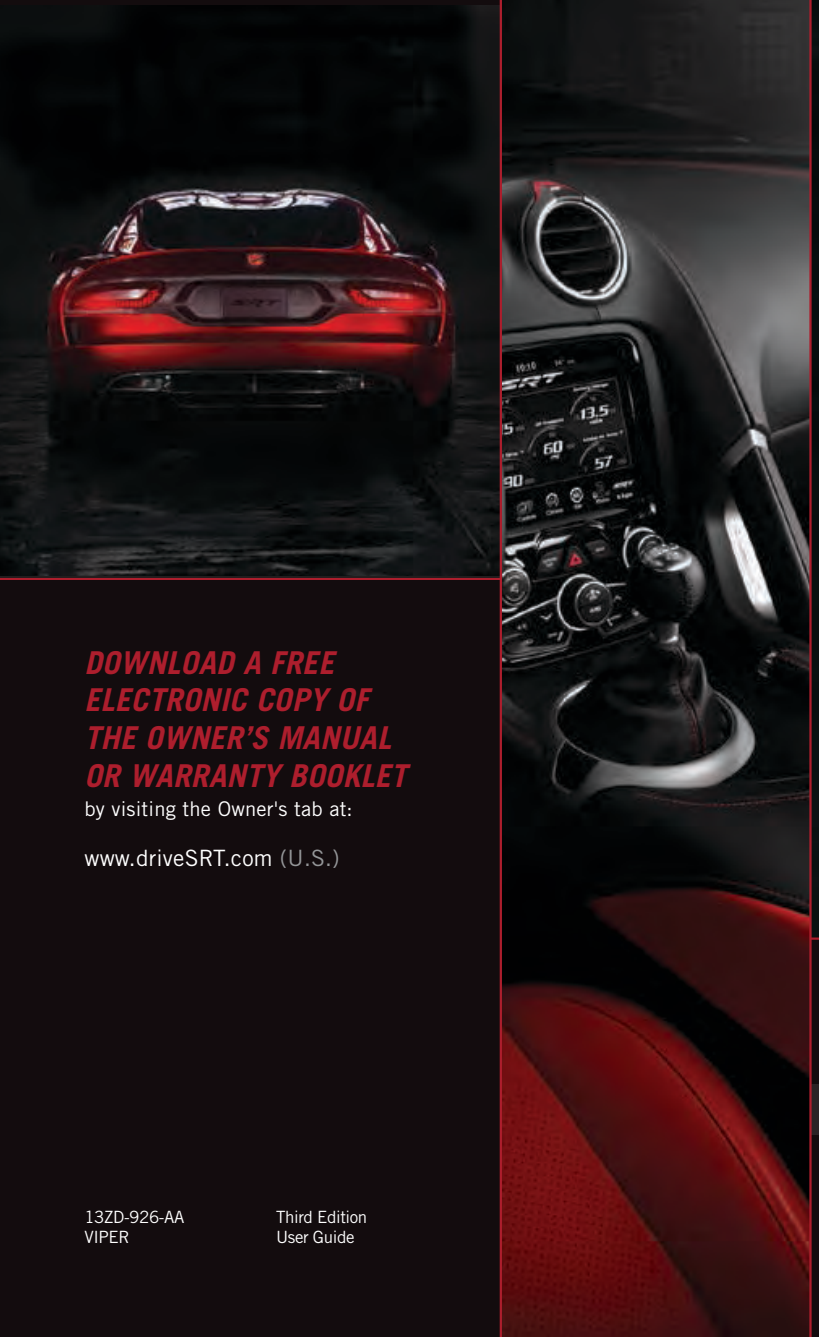
<style>
.page{position:relative;width:819px;height:1337px;background:#fff}
.page>*{position:absolute;margin:0;border:0;box-sizing:border-box;transform-origin:0 0}
.t1{font:italic 700 31.5px/37.8px "Trade Gothic LT Std";letter-spacing:.01em;color:#ad1e2d}
.t2{font:22.5px "Trade Gothic LT Std";letter-spacing:.01em;color:#fff}
.t3{font:20.25px "Trade Gothic LT Std";letter-spacing:.01em;color:#fff}
.t4{font:16.88px/20.2px "Trade Gothic LT Std";letter-spacing:-.025em;color:#fff}
.s1{color:#949698}
</style>
<div class="page">
<svg style="left:811px;top:939px;width:7px;height:397px;background:#210d10"></svg>
<img style="left:811px;top:0;width:7px;height:937px">
<svg style="left:811px;top:1084px;width:7px;height:51px"></svg>
<svg style="left:811px;top:937px;width:7px;height:2px"></svg>
<div style="left:0;top:0;width:808px;height:1336px;background:#130c0e"></div>
<hr style="left:0;top:578px;width:808px;height:2px;background:#ad1e2d">
<img style="left:501px;top:0;width:308px;height:1336px">
<hr style="left:809px;top:0;width:2px;height:1336px;background:#ad1e2d">
<svg style="left:0;top:5px;width:499px;height:573px"></svg>
<hr style="left:499px;top:0;width:2px;height:1336px;background:#ad1e2d">
<p class="t1" style="left:84px;top:644px;width:323px">DOWNLOAD A FREE<br>ELECTRONIC COPY OF<br>THE OWNER’S MANUAL<br>OR WARRANTY BOOKLET</p>
<p class="t3" style="left:84px;top:797px;width:270px">by visiting the Owner's tab at:</p>
<p class="t2" style="left:84px;top:844px;width:257px">www.driveSRT.com <span class="s1">(U.S.)</span></p>
<p class="t4" style="left:84px;top:1206px;width:101px">13ZD-926-AA<br>VIPER</p>
<p class="t4" style="left:276px;top:1206px;width:93px">Third Edition<br>User Guide</p>
</div>
